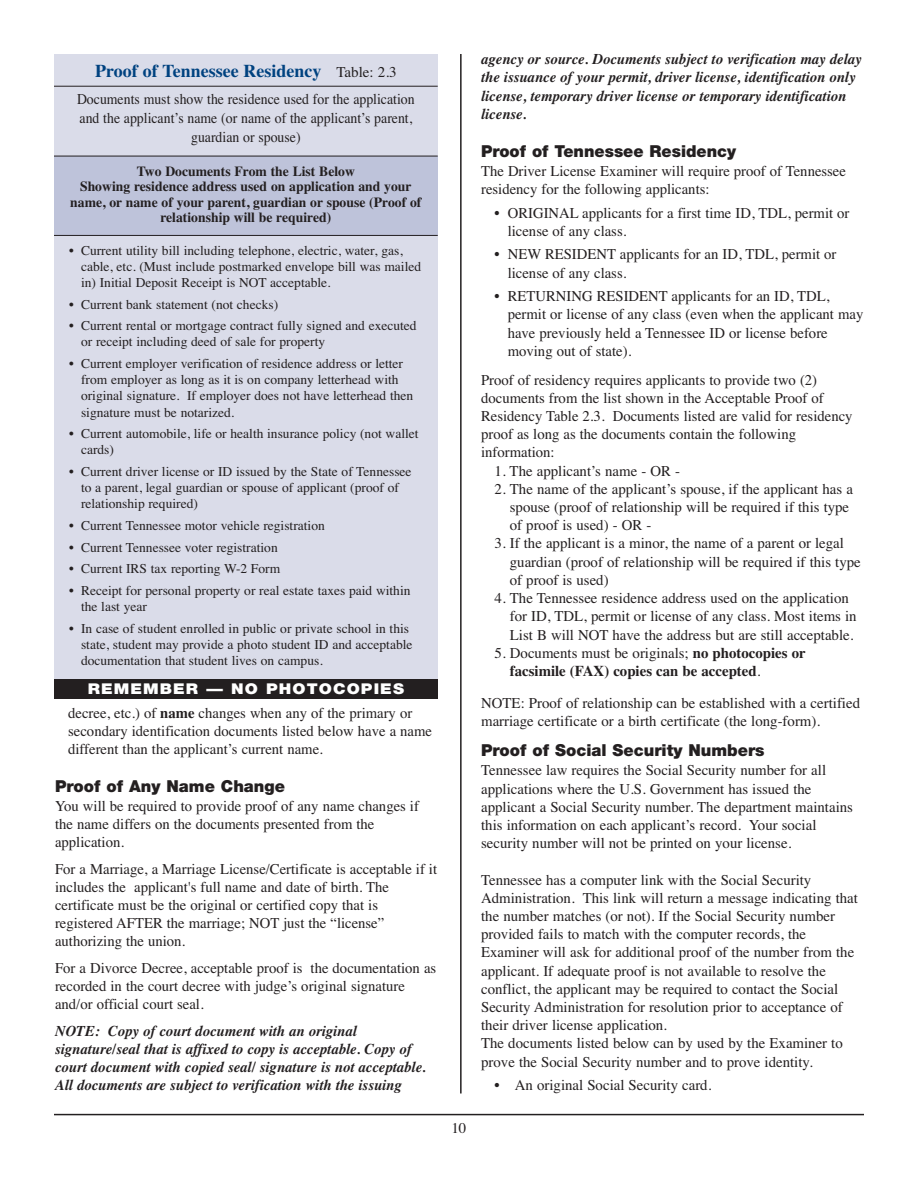
<style>
.page{position:relative;width:918px;height:1188px;background:#fff}
.page>*{position:absolute;margin:0;border:0;box-sizing:border-box;transform-origin:0 0}
.t1{font:700 18px "Times";color:#004280}
.t2{font:900 16.5px "Helvetica Neue";color:#231f20}
.t3{font:15px/18.1px "Times";color:#231f20}
.t4{font:italic 700 15px/18px "Times";color:#231f20}
.t5{font:15px/18.6px "Times";color:#231f20;text-align:center;scale:.92 1}
.t6{font:700 15px/18.1px "Times";color:#231f20}
.t7{font:900 14.85px "Helvetica Neue";letter-spacing:.065em;color:#fff;scale:1.11 1}
.t8{font:700 13.95px/15.5px "Times";color:#231f20;text-align:center}
.t9{font:13.5px/16.2px "Times";color:#231f20}
.s1{font-weight:400;font-size:15px;color:#231f20}
.s2{font-weight:700}
.s3{font-weight:400}
</style>
<div class="page">
<div style="left:54px;top:54px;width:384px;height:631px;background:#dadce9"></div>
<hr style="left:460px;top:54px;width:2px;height:1040px;background:#231f20">
<hr style="left:54px;top:1114px;width:810px;height:1px;background:#231f20">
<div style="left:54px;top:156px;width:384px;height:79px;background:#bec3da"></div>
<hr style="left:54px;top:235px;width:384px;height:1px;background:#231f20">
<div style="left:54px;top:679px;width:384px;height:19px;background:#231f20"></div>
<hr style="left:54px;top:156px;width:384px;height:1px;background:#231f20">
<hr style="left:54px;top:86px;width:384px;height:1px;background:#231f20">
<p class="t1" style="left:95px;top:64px;width:303px">Proof of Tennessee Residency <span class="s1">Table: 2.3</span></p>
<p class="t5" style="left:77px;top:92px;width:369px">Documents must show the residence used for the application and the applicant’s name (or name of the applicant’s parent, guardian or spouse)</p>
<p class="t8" style="left:70px;top:165px;width:353px">Two Documents From the List Below<br>Showing residence address used on application and your name, or name of your parent, guardian or spouse (Proof of relationship will be required)</p>
<p class="t9" style="left:81px;top:243px;width:342px;text-indent:-12px">• Current utility bill including telephone, electric, water, gas, cable, etc. (Must include postmarked envelope bill was mailed in) Initial Deposit Receipt is NOT acceptable.</p>
<p class="t9" style="left:69px;top:297px;width:211px">• Current bank statement (not checks)</p>
<p class="t9" style="left:81px;top:319px;width:337px;text-indent:-12px">• Current rental or mortgage contract fully signed and executed or receipt including deed of sale for property</p>
<p class="t9" style="left:81px;top:357px;width:334px;text-indent:-12px">• Current employer verification of residence address or letter from employer as long as it is on company letterhead with original signature. If employer does not have letterhead then signature must be notarized.</p>
<p class="t9" style="left:81px;top:427px;width:339px;text-indent:-12px">• Current automobile, life or health insurance policy (not wallet cards)</p>
<p class="t9" style="left:81px;top:465px;width:332px;text-indent:-12px">• Current driver license or ID issued by the State of Tennessee to a parent, legal guardian or spouse of applicant (proof of relationship required)</p>
<p class="t9" style="left:69px;top:519px;width:257px">• Current Tennessee motor vehicle registration</p>
<p class="t9" style="left:69px;top:540px;width:210px">• Current Tennessee voter registration</p>
<p class="t9" style="left:69px;top:562px;width:213px">• Current IRS tax reporting W-2 Form</p>
<p class="t9" style="left:81px;top:583px;width:331px;text-indent:-12px">• Receipt for personal property or real estate taxes paid within the last year</p>
<p class="t9" style="left:81px;top:621px;width:333px;text-indent:-12px">• In case of student enrolled in public or private school in this state, student may provide a photo student ID and acceptable documentation that student lives on campus.</p>
<p class="t7" style="left:88px;top:683px;width:286px">REMEMBER — NO PHOTOCOPIES</p>
<p class="t3" style="left:68px;top:706px;width:365px">decree, etc.) of <span class="s2">name</span> changes when any of the primary or secondary identification documents listed below have a name different than the applicant’s current name.</p>
<p class="t2" style="left:55px;top:780px;width:232px">Proof of Any Name Change</p>
<p class="t3" style="left:55px;top:798px;width:365px">You will be required to provide proof of any name changes if the name differs on the documents presented from the application.</p>
<p class="t3" style="left:55px;top:861px;width:384px">For a Marriage, a Marriage License/Certificate is acceptable if it includes the applicant's full name and date of birth. The certificate must be the original or certified copy that is registered AFTER the marriage; NOT just the “license” authorizing the union.</p>
<p class="t3" style="left:55px;top:960px;width:383px">For a Divorce Decree, acceptable proof is the documentation as recorded in the court decree with judge’s original signature and/or official court seal.</p>
<p class="t4" style="left:55px;top:1023px;width:372px">NOTE: Copy of court document with an original signature/seal that is affixed to copy is acceptable. Copy of court document with copied seal/ signature is not acceptable.<br>All documents are subject to verification with the issuing</p>
<p class="t3" style="left:451px;top:1120px;width:16px">10</p>
<p class="t4" style="left:481px;top:51px;width:382px">agency or source. Documents subject to verification may delay the issuance of your permit, driver license, identification only license, temporary driver license or temporary identification license.</p>
<p class="t2" style="left:481px;top:145px;width:257px">Proof of Tennessee Residency</p>
<p class="t3" style="left:481px;top:163px;width:366px">The Driver License Examiner will require proof of Tennessee residency for the following applicants:</p>
<p class="t3" style="left:508px;top:205px;width:343px;text-indent:-13px">• ORIGINAL applicants for a first time ID, TDL, permit or license of any class.</p>
<p class="t3" style="left:508px;top:247px;width:330px;text-indent:-13px">• NEW RESIDENT applicants for an ID, TDL, permit or license of any class.</p>
<p class="t3" style="left:508px;top:288px;width:357px;text-indent:-13px">• RETURNING RESIDENT applicants for an ID, TDL, permit or license of any class (even when the applicant may have previously held a Tennessee ID or license before moving out of state).</p>
<p class="t3" style="left:481px;top:372px;width:373px">Proof of residency requires applicants to provide two (2) documents from the list shown in the Acceptable Proof of Residency Table 2.3. Documents listed are valid for residency proof as long as the documents contain the following information:</p>
<p class="t3" style="left:495px;top:463px;width:187px">1. The applicant’s name - OR -</p>
<p class="t3" style="left:510px;top:481px;width:345px;text-indent:-15px">2. The name of the applicant’s spouse, if the applicant has a spouse (proof of relationship will be required if this type of proof is used) - OR -</p>
<p class="t3" style="left:510px;top:536px;width:352px;text-indent:-15px">3. If the applicant is a minor, the name of a parent or legal guardian (proof of relationship will be required if this type of proof is used)</p>
<p class="t3" style="left:510px;top:590px;width:348px;text-indent:-15px">4. The Tennessee residence address used on the application for ID, TDL, permit or license of any class. Most items in<br>List B will NOT have the address but are still acceptable.</p>
<p class="t6" style="left:510px;top:645px;width:297px;text-indent:-15px"><span class="s3">5. Documents must be originals;</span> no photocopies or facsimile (FAX) copies can be accepted<span class="s3">.</span></p>
<p class="t3" style="left:481px;top:695px;width:380px">NOTE: Proof of relationship can be established with a certified marriage certificate or a birth certificate (the long-form).</p>
<p class="t2" style="left:481px;top:745px;width:285px">Proof of Social Security Numbers</p>
<p class="t3" style="left:481px;top:763px;width:373px">Tennessee law requires the Social Security number for all applications where the U.S. Government has issued the applicant a Social Security number. The department maintains this information on each applicant’s record. Your social security number will not be printed on your license.</p>
<p class="t3" style="left:481px;top:872px;width:378px">Tennessee has a computer link with the Social Security Administration. This link will return a message indicating that the number matches (or not). If the Social Security number provided fails to match with the computer records, the Examiner will ask for additional proof of the number from the applicant. If adequate proof is not available to resolve the conflict, the applicant may be required to contact the Social Security Administration for resolution prior to acceptance of their driver license application.<br>The documents listed below can by used by the Examiner to prove the Social Security number and to prove identity.</p>
<p class="t3" style="left:495px;top:1078px;width:218px">• An original Social Security card.</p>
</div>
